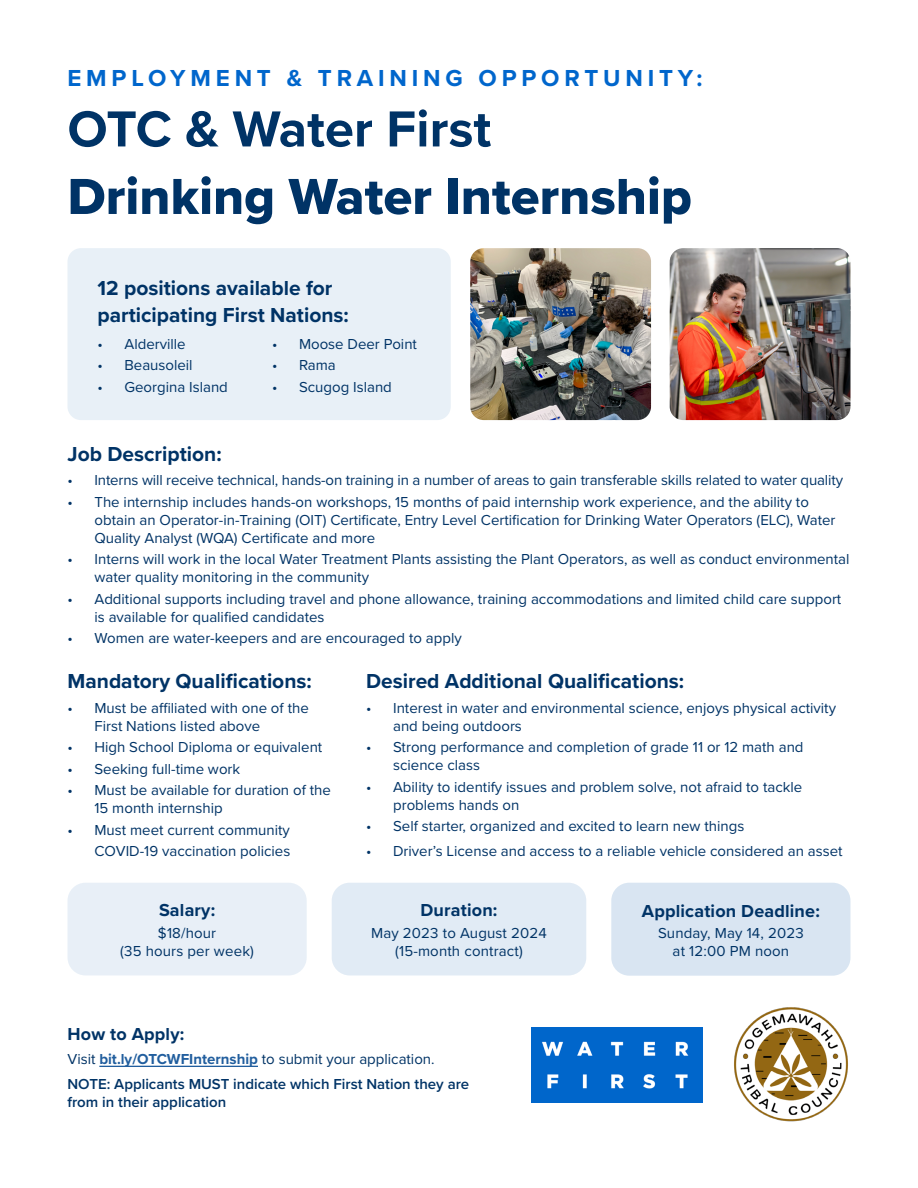
<style>
.page{position:relative;width:918px;height:1188px;background:#fff}
.page>*{position:absolute;margin:0;border:0;box-sizing:border-box;transform-origin:0 0}
.t1{font:52.5px "Proxima Nova Extrabld";color:#036}
.t2{font:700 52.5px "Proxima Nova";color:#036}
.t3{font:700 24px "Proxima Nova";letter-spacing:.2em;color:#06c}
.t4{font:700 21px/27px "Proxima Nova";color:#036}
.t5{font:700 18px "Proxima Nova";letter-spacing:.01em;color:#036}
.t6{font:15px/18px "Proxima Nova";color:#036}
.t7{font:600 15px/24.8px "Proxima Nova";color:#036}
.s1{font-weight:400}
.s2{font-weight:700;color:#215e9e}
</style>
<div class="page">
<div style="left:68px;top:248px;width:383px;height:172px;background:#e8f0f7;border-radius:14px"></div>
<hr style="left:99px;top:1066px;width:159px;height:1px;background:#215e9e">
<img style="left:531px;top:1027px;width:171px;height:75px">
<img style="left:734px;top:1007px;width:114px;height:115px">
<img style="left:670px;top:248px;width:180px;height:172px">
<img style="left:470px;top:248px;width:181px;height:172px">
<div style="left:68px;top:883px;width:239px;height:92px;background:#e8eff7;border-radius:18px"></div>
<div style="left:332px;top:883px;width:254px;height:92px;background:#e1ebf5;border-radius:18px"></div>
<div style="left:611px;top:883px;width:239px;height:93px;background:#d9e5f2;border-radius:18px"></div>
<h2 class="t3" style="left:68px;top:61px;width:636px">EMPLOYMENT &amp; TRAINING OPPORTUNITY:</h2>
<h1 class="t2" style="left:68px;top:90px;width:425px">OTC &amp; Water First</h1>
<h1 class="t1" style="left:68px;top:157px;width:626px">Drinking Water Internship</h1>
<h3 class="t4" style="left:98px;top:274px;width:253px">12 positions available for participating First Nations:</h3>
<p class="t6" style="left:98px;top:334px;width:90px">• Alderville</p>
<p class="t6" style="left:98px;top:356px;width:97px">• Beausoleil</p>
<p class="t6" style="left:98px;top:377px;width:132px">• Georgina Island</p>
<p class="t6" style="left:272px;top:334px;width:147px">• Moose Deer Point</p>
<p class="t6" style="left:272px;top:356px;width:65px">• Rama</p>
<p class="t6" style="left:272px;top:377px;width:121px">• Scugog Island</p>
<h3 class="t4" style="left:68px;top:440px;width:156px">Job Description:</h3>
<p class="t6" style="left:68px;top:471px;width:777px">• Interns will receive technical, hands-on training in a number of areas to gain transferable skills related to water quality</p>
<p class="t6" style="left:94px;top:492px;width:743px;text-indent:-27px">• The internship includes hands-on workshops, 15 months of paid internship work experience, and the ability to obtain an Operator-in-Training (OIT) Certificate, Entry Level Certification for Drinking Water Operators (ELC), Water<br>Quality Analyst (WQA) Certificate and more</p>
<p class="t6" style="left:94px;top:550px;width:757px;text-indent:-27px">• Interns will work in the local Water Treatment Plants assisting the Plant Operators, as well as conduct environmental water quality monitoring in the community</p>
<p class="t6" style="left:94px;top:589px;width:748px;text-indent:-27px">• Additional supports including travel and phone allowance, training accommodations and limited child care support is available for qualified candidates</p>
<p class="t6" style="left:68px;top:629px;width:396px">• Women are water-keepers and are encouraged to apply</p>
<h3 class="t4" style="left:68px;top:667px;width:246px">Mandatory Qualifications:</h3>
<p class="t6" style="left:94px;top:698px;width:216px;text-indent:-27px">• Must be affiliated with one of the<br>First Nations listed above</p>
<p class="t6" style="left:68px;top:738px;width:256px">• High School Diploma or equivalent</p>
<p class="t6" style="left:68px;top:759px;width:174px">• Seeking full-time work</p>
<p class="t6" style="left:94px;top:781px;width:238px;text-indent:-27px">• Must be available for duration of the<br>15 month internship</p>
<p class="t6" style="left:68px;top:819px;width:224px;line-height:21px;text-align:right">• Must meet current community<br>COVID-19 vaccination policies</p>
<h3 class="t4" style="left:366px;top:667px;width:320px">Desired Additional Qualifications:</h3>
<p class="t6" style="left:393px;top:698px;width:444px;text-indent:-27px">• Interest in water and environmental science, enjoys physical activity and being outdoors</p>
<p class="t6" style="left:393px;top:738px;width:412px;text-indent:-27px">• Strong performance and completion of grade 11 or 12 math and science class</p>
<p class="t6" style="left:393px;top:777px;width:411px;text-indent:-27px">• Ability to identify issues and problem solve, not afraid to tackle problems hands on</p>
<p class="t6" style="left:366px;top:817px;width:380px">• Self starter, organized and excited to learn new things</p>
<p class="t6" style="left:366px;top:841px;width:478px">• Driver’s License and access to a reliable vehicle considered an asset</p>
<p class="t5" style="left:159px;top:897px;width:58px">Salary:</p>
<p class="t6" style="left:120px;top:923px;width:135px;text-align:center">$18/hour<br>(35 hours per week)</p>
<p class="t5" style="left:421px;top:897px;width:78px">Duration:</p>
<p class="t6" style="left:371px;top:923px;width:177px;text-align:center">May 2023 to August 2024 (15-month contract)</p>
<p class="t5" style="left:68px;top:1020px;width:118px">How to Apply:</p>
<p class="t7" style="left:68px;top:1046px;width:403px"><span class="s1">Visit</span> <span class="s2">bit.ly/OTCWFInternship</span> <span class="s1">to submit your application.<br></span>NOTE: Applicants MUST indicate which First Nation they are</p>
<p class="t7" style="left:68px;top:1089px;width:160px">from in their application</p>
<p class="t5" style="left:642px;top:897px;width:180px">Application Deadline:</p>
<p class="t6" style="left:658px;top:923px;width:147px;text-align:center">Sunday, May 14, 2023 at 12:00 PM noon</p>
</div>
